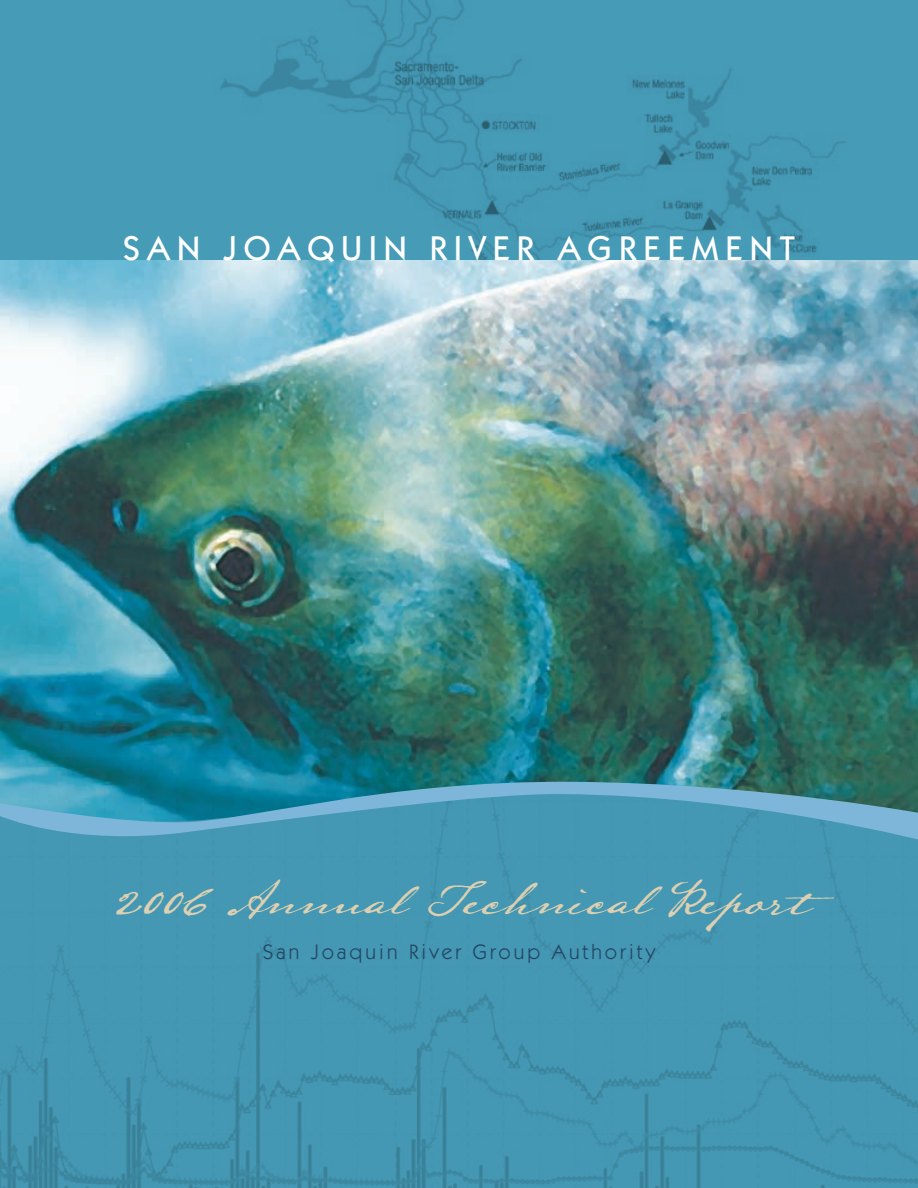
<style>
.page{position:relative;width:918px;height:1188px;background:#fff}
.page>*{position:absolute;margin:0;border:0;box-sizing:border-box;transform-origin:0 0}
.t1{font:42px "Lamar Pen";color:#ddcfb1}
.t2{font:500 34.5px "Itc Kabel";letter-spacing:.2em;color:#fff}
.t3{font:21px "Itc Kabel";letter-spacing:.15em;color:#244464}
</style>
<div class="page">
<img style="left:0;top:260px;width:918px;height:498px">
<img style="left:0;top:758px;width:918px;height:430px">
<div style="left:0;top:0;width:918px;height:260px;background:#469bb7"></div>
<svg style="left:0;top:781px;width:918px;height:66px;background:#4798b2"></svg>
<img style="left:220px;top:0;width:625px;height:260px">
<h2 class="t2" style="left:123px;top:228px;width:674px">SAN JOAQUIN RIVER AGREEMENT</h2>
<h1 class="t1" style="left:111px;top:873px;width:725px">2006 Annual Technical Report</h1>
<p class="t3" style="left:263px;top:940px;width:394px">San Joaquin River Group Authority</p>
</div>
